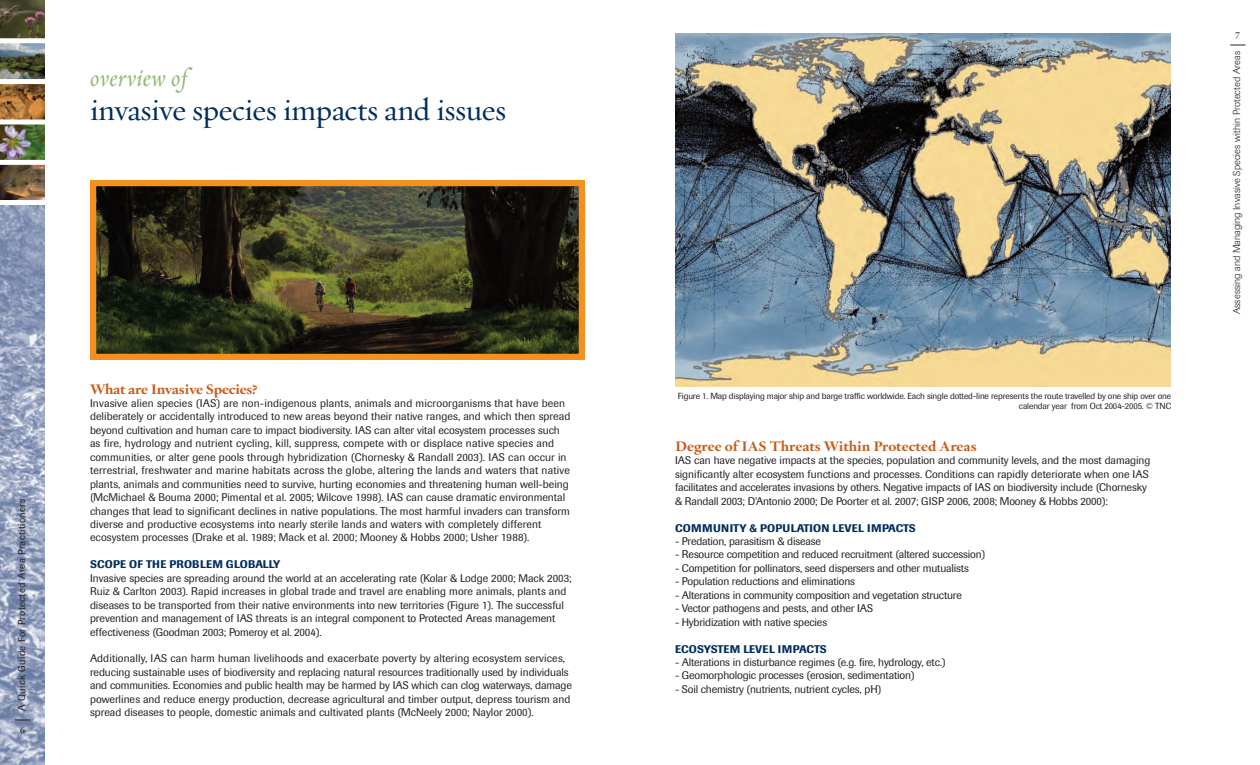
<style>
.page{position:relative;width:1260px;height:765px;background:#fff}
.page>*{position:absolute;margin:0;border:0;box-sizing:border-box;transform-origin:0 0}
.t1{font:31.25px "Oakleaf Text";letter-spacing:-.015em;color:#002e5e}
.t2{font:italic 25px "Oakleaf Text";letter-spacing:.015em;color:#95ba78}
.t3{font:700 14.62px "Oakleaf Text";color:#c85b18}
.t4{font:11px/13.5px "Imago";color:#231f20}
.t5{font:500 11px "Imago";letter-spacing:.02em;color:#002e5e}
.t6{font:500 11px "Imago";color:#002e5e}
.t7{font:300 10px "Imago";letter-spacing:.01em;color:#231f20}
.t8{font:10px "Imago";letter-spacing:.035em;color:#231f20}
.t9{font:10px "Oakleaf Text";color:#231f20}
.t10{font:8.75px/10.5px "Imago";letter-spacing:-.015em;color:#231f20;text-align:right}
</style>
<div class="page">
<img style="left:0;top:205px;width:45px;height:560px">
<img style="left:0;top:165px;width:45px;height:35px">
<img style="left:0;top:84px;width:45px;height:76px">
<img style="left:0;top:43px;width:45px;height:36px">
<img style="left:0;top:0;width:45px;height:38px">
<div style="left:0;top:119px;width:45px;height:5px;background:#fff"></div>
<svg style="left:15px;top:720px;width:15px;height:1px"></svg>
<svg style="left:1230px;top:45px;width:16px;height:1px"></svg>
<img style="left:97px;top:187px;width:481px;height:166px">
<div style="left:90px;top:180px;width:495px;height:180px;border:6px solid #f4901d"></div>
<img style="left:675px;top:34px;width:495px;height:353px">
<h2 class="t2" style="left:90px;top:63px;width:99px">overview of</h2>
<h1 class="t1" style="left:90px;top:91px;width:418px">invasive species impacts and issues</h1>
<p class="t8" style="left:18px;top:711px;width:214px;rotate:-90deg">A Quick Guide For Protected Area Practitioners</p>
<p class="t9" style="left:20px;top:724px;width:7px">6</p>
<h3 class="t3" style="left:90px;top:380px;width:169px">What are Invasive Species?</h3>
<p class="t4" style="left:90px;top:397px;width:482px">Invasive alien species (IAS) are non-indigenous plants, animals and microorganisms that have been deliberately or accidentally introduced to new areas beyond their native ranges, and which then spread beyond cultivation and human care to impact biodiversity. IAS can alter vital ecosystem processes such as fire, hydrology and nutrient cycling, kill, suppress, compete with or displace native species and communities, or alter gene pools through hybridization (Chornesky &amp; Randall 2003). IAS can occur in terrestrial, freshwater and marine habitats across the globe, altering the lands and waters that native plants, animals and communities need to survive, hurting economies and threatening human well-being (McMichael &amp; Bouma 2000; Pimental et al. 2005; Wilcove 1998). IAS can cause dramatic environmental changes that lead to significant declines in native populations. The most harmful invaders can transform diverse and productive ecosystems into nearly sterile lands and waters with completely different ecosystem processes (Drake et al. 1989; Mack et al. 2000; Mooney &amp; Hobbs 2000; Usher 1988).</p>
<p class="t5" style="left:90px;top:558px;width:192px">SCOPE OF THE PROBLEM GLOBALLY</p>
<p class="t4" style="left:90px;top:572px;width:483px">Invasive species are spreading around the world at an accelerating rate (Kolar &amp; Lodge 2000; Mack 2003; Ruiz &amp; Carlton 2003). Rapid increases in global trade and travel are enabling more animals, plants and diseases to be transported from their native environments into new territories (Figure 1). The successful prevention and management of IAS threats is an integral component to Protected Areas management effectiveness (Goodman 2003; Pomeroy et al. 2004).</p>
<p class="t4" style="left:90px;top:653px;width:483px">Additionally, IAS can harm human livelihoods and exacerbate poverty by altering ecosystem services, reducing sustainable uses of biodiversity and replacing natural resources traditionally used by individuals and communities. Economies and public health may be harmed by IAS which can clog waterways, damage powerlines and reduce energy production, decrease agricultural and timber output, depress tourism and spread diseases to people, domestic animals and cultivated plants (McNeely 2000; Naylor 2000).</p>
<p class="t10" style="left:678px;top:391px;width:495px">Figure 1. Map displaying major ship and barge traffic worldwide. Each single dotted-line represents the route travelled by one ship over one calendar year from Oct 2004-2005. © TNC</p>
<h3 class="t3" style="left:675px;top:437px;width:303px">Degree of IAS Threats Within Protected Areas</h3>
<p class="t4" style="left:675px;top:455px;width:477px">IAS can have negative impacts at the species, population and community levels, and the most damaging significantly alter ecosystem functions and processes. Conditions can rapidly deteriorate when one IAS facilitates and accelerates invasions by others. Negative impacts of IAS on biodiversity include (Chornesky &amp; Randall 2003; D’Antonio 2000; De Poorter et al. 2007; GISP 2006, 2008; Mooney &amp; Hobbs 2000):</p>
<p class="t5" style="left:675px;top:521px;width:242px">COMMUNITY &amp; POPULATION LEVEL IMPACTS</p>
<p class="t4" style="left:675px;top:535px;width:147px">- Predation, parasitism &amp; disease</p>
<p class="t4" style="left:675px;top:549px;width:312px">- Resource competition and reduced recruitment (altered succession)</p>
<p class="t4" style="left:675px;top:562px;width:295px">- Competition for pollinators, seed dispersers and other mutualists</p>
<p class="t4" style="left:675px;top:576px;width:182px">- Population reductions and eliminations</p>
<p class="t4" style="left:675px;top:589px;width:288px">- Alterations in community composition and vegetation structure</p>
<p class="t4" style="left:675px;top:602px;width:200px">- Vector pathogens and pests, and other IAS</p>
<p class="t4" style="left:675px;top:616px;width:154px">- Hybridization with native species</p>
<p class="t6" style="left:675px;top:642px;width:153px">ECOSYSTEM LEVEL IMPACTS</p>
<p class="t4" style="left:675px;top:656px;width:272px">- Alterations in disturbance regimes (e.g. fire, hydrology, etc.)</p>
<p class="t4" style="left:675px;top:670px;width:241px">- Geomorphologic processes (erosion, sedimentation)</p>
<p class="t4" style="left:675px;top:683px;width:208px">- Soil chemistry (nutrients, nutrient cycles, pH)</p>
<p class="t9" style="left:1235px;top:28px;width:6px">7</p>
<p class="t7" style="left:1233px;top:314px;width:264px;rotate:-90deg">Assessing and Managing Invasive Species within Protected Areas</p>
</div>
